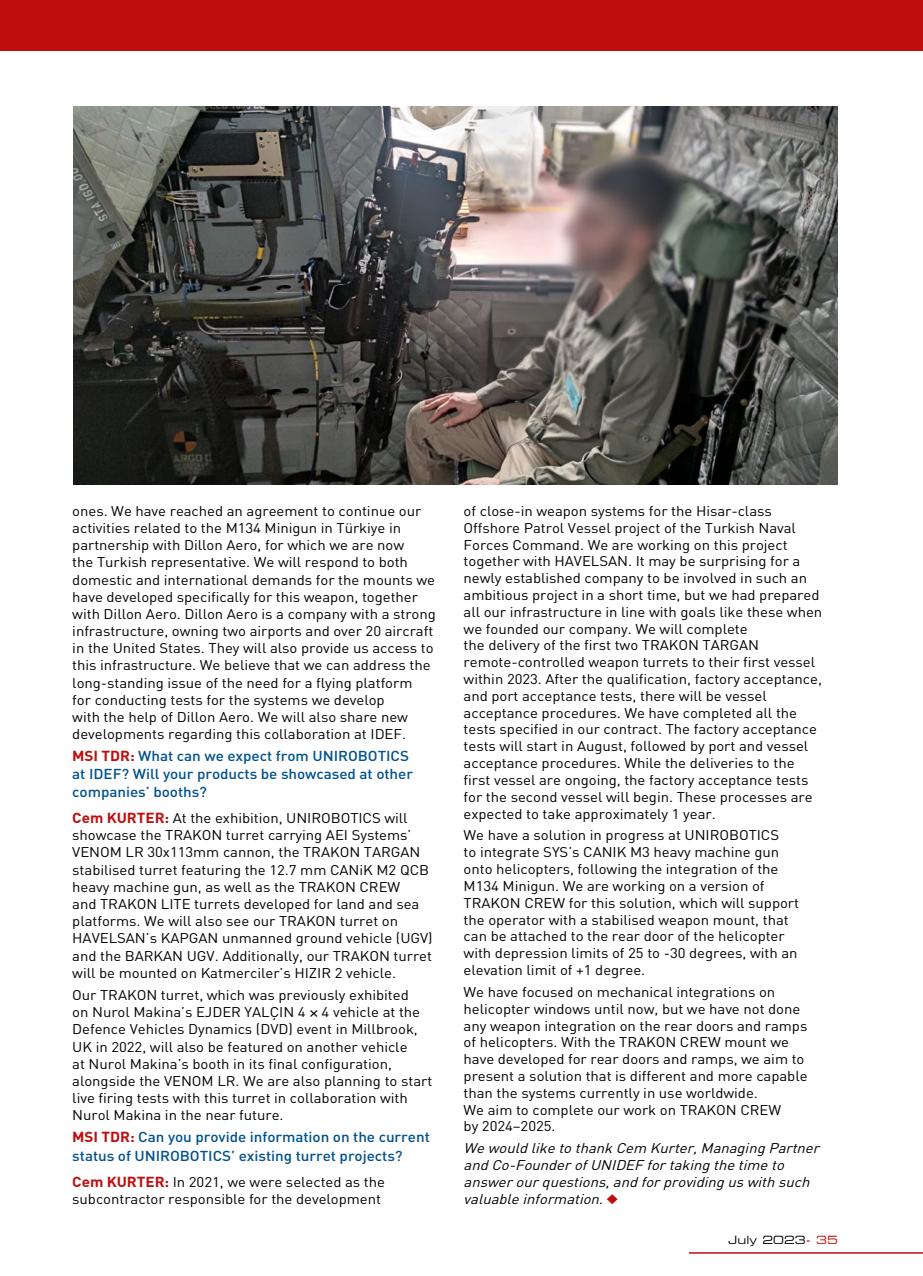
<style>
.page{position:relative;width:923px;height:1276px;background:#fff}
.page>*{position:absolute;margin:0;border:0;box-sizing:border-box;transform-origin:0 0}
.t1{font:500 14.25px/18px "DIN";letter-spacing:-.005em;color:#00518c;scale:1.07 1}
.t2{font:13.95px/16.8px "DIN";letter-spacing:-.005em;color:#000;scale:1.07 1}
.t3{font:italic 13.95px/16.8px "DIN";color:#000;scale:1.07 1}
.t4{font:11.25px "Eurostile Extended Two";color:#000}
.s1{font-weight:700;color:#c00d0e}
.s2{font-weight:700;font-size:14.25px;color:#c00d0e}
.s3{font-family:"Helvetica"}
.s4{color:#c00d0e}
</style>
<div class="page">
<div style="left:0;top:0;width:923px;height:51px;background:#c00d0e"></div>
<hr style="left:689px;top:1252px;width:234px;height:1px;background:#c00d0e">
<img style="left:73px;top:106px;width:765px;height:378px">
<p class="t2" style="left:72px;top:502px;width:341px">ones. We have reached an agreement to continue our activities related to the M134 Minigun in Türkiye in partnership with Dillon Aero, for which we are now<br>the Turkish representative. We will respond to both domestic and international demands for the mounts we have developed specifically for this weapon, together with Dillon Aero. Dillon Aero is a company with a strong infrastructure, owning two airports and over 20 aircraft in the United States. They will also provide us access to this infrastructure. We believe that we can address the long-standing issue of the need for a flying platform<br>for conducting tests for the systems we develop<br>with the help of Dillon Aero. We will also share new developments regarding this collaboration at IDEF.</p>
<p class="t1" style="left:72px;top:746px;width:320px"><span class="s1">MSI TDR:</span> What can we expect from UNIROBOTICS at IDEF? Will your products be showcased at other companies’ booths?</p>
<p class="t2" style="left:72px;top:809px;width:338px"><span class="s2">Cem KURTER:</span> At the exhibition, UNIROBOTICS will showcase the TRAKON turret carrying AEI Systems’ VENOM LR 30x113mm cannon, the TRAKON TARGAN stabilised turret featuring the 12.7 mm CANiK M2 QCB heavy machine gun, as well as the TRAKON CREW<br>and TRAKON LITE turrets developed for land and sea platforms. We will also see our TRAKON turret on HAVELSAN’s KAPGAN unmanned ground vehicle (UGV) and the BARKAN UGV. Additionally, our TRAKON turret will be mounted on Katmerciler’s HIZIR 2 vehicle.</p>
<p class="t2" style="left:72px;top:986px;width:338px">Our TRAKON turret, which was previously exhibited<br>on Nurol Makina’s EJDER YALÇIN 4 <span class="s3">×</span> 4 vehicle at the Defence Vehicles Dynamics (DVD) event in Millbrook, UK in 2022, will also be featured on another vehicle<br>at Nurol Makina’s booth in its final configuration, alongside the VENOM LR. We are also planning to start live firing tests with this turret in collaboration with Nurol Makina in the near future.</p>
<p class="t1" style="left:72px;top:1127px;width:336px;line-height:18.5px"><span class="s1">MSI TDR:</span> Can you provide information on the current status of UNIROBOTICS’ existing turret projects?</p>
<p class="t2" style="left:72px;top:1172px;width:294px"><span class="s2">Cem KURTER:</span> In 2021, we were selected as the subcontractor responsible for the development</p>
<p class="t2" style="left:463px;top:502px;width:337px">of close-in weapon systems for the Hisar-class Offshore Patrol Vessel project of the Turkish Naval Forces Command. We are working on this project together with HAVELSAN. It may be surprising for a newly established company to be involved in such an ambitious project in a short time, but we had prepared all our infrastructure in line with goals like these when we founded our company. We will complete<br>the delivery of the first two TRAKON TARGAN remote-controlled weapon turrets to their first vessel within 2023. After the qualification, factory acceptance, and port acceptance tests, there will be vessel acceptance procedures. We have completed all the tests specified in our contract. The factory acceptance tests will start in August, followed by port and vessel acceptance procedures. While the deliveries to the first vessel are ongoing, the factory acceptance tests for the second vessel will begin. These processes are expected to take approximately 1 year.</p>
<p class="t2" style="left:463px;top:827px;width:315px">We have a solution in progress at UNIROBOTICS<br>to integrate SYS’s CANIK M3 heavy machine gun onto helicopters, following the integration of the M134 Minigun. We are working on a version of TRAKON CREW for this solution, which will support the operator with a stabilised weapon mount, that can be attached to the rear door of the helicopter with depression limits of 25 to -30 degrees, with an elevation limit of +1 degree.</p>
<p class="t2" style="left:463px;top:983px;width:323px">We have focused on mechanical integrations on helicopter windows until now, but we have not done any weapon integration on the rear doors and ramps of helicopters. With the TRAKON CREW mount we have developed for rear doors and ramps, we aim to present a solution that is different and more capable than the systems currently in use worldwide.<br>We aim to complete our work on TRAKON CREW<br>by 2024–2025.</p>
<p class="t3" style="left:463px;top:1139px;width:338px">Wewould liketothank Cem Kurter,Managing Partner and Co-FounderofUNIDEF fortaking thetimeto answerourquestions,and forproviding uswith such valuableinformation.<span class="s4">◆</span></p>
<p class="t4" style="left:728px;top:1232px;width:111px">July 2023<span class="s4">- 35</span></p>
</div>
